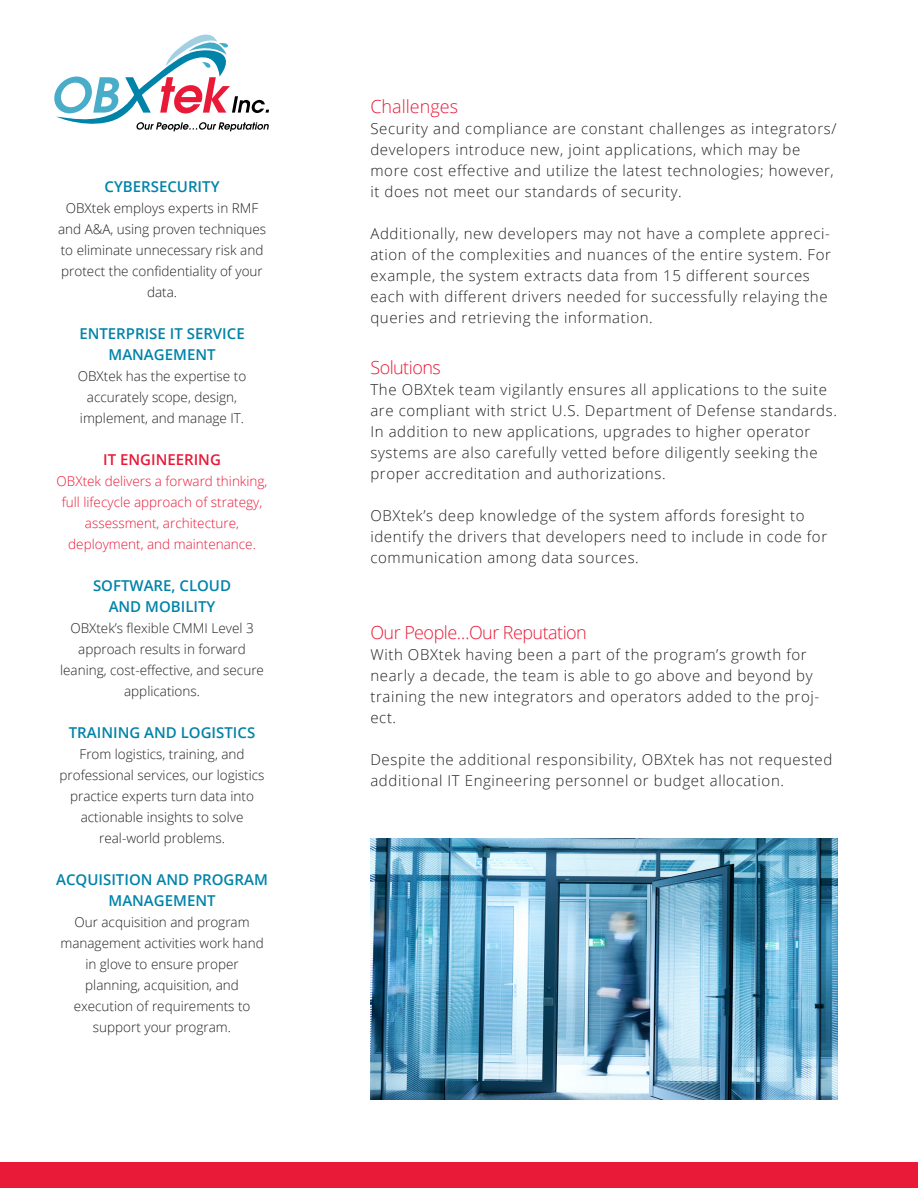
<style>
.page{position:relative;width:918px;height:1188px;background:#fff}
.page>*{position:absolute;margin:0;border:0;box-sizing:border-box;transform-origin:0 0}
.t1{font:300 18px "Open Sans";letter-spacing:-.03em;color:#e91938}
.t2{font:300 18px "Open Sans";color:#e91938}
.t3{font:300 15px/21px "Open Sans";letter-spacing:.04em;color:#231f20}
.t4{font:600 15px/21px "Open Sans";color:#0083a9;text-align:center}
.t5{font:600 15px "Open Sans";color:#e91938}
.t6{font:300 13.5px/21px "Open Sans";color:#231f20;text-align:center}
.t7{font:300 13.5px/21px "Open Sans";color:#e91938;text-align:center}
</style>
<div class="page">
<div style="left:0;top:1162px;width:918px;height:26px;background:#e91938"></div>
<svg style="left:54px;top:35px;width:215px;height:96px"></svg>
<img style="left:370px;top:838px;width:467px;height:262px">
<p class="t4" style="left:105px;top:176px;width:117px">CYBERSECURITY</p>
<p class="t6" style="left:58px;top:197px;width:210px">OBXtek employs experts in RMF and A&amp;A, using proven techniques to eliminate unnecessary risk and protect the confidentiality of your data.</p>
<p class="t4" style="left:79px;top:323px;width:167px">ENTERPRISE IT SERVICE<br>MANAGEMENT</p>
<p class="t6" style="left:78px;top:365px;width:170px">OBXtek has the expertise to accurately scope, design, implement, and manage IT.</p>
<p class="t5" style="left:103px;top:450px;width:119px">IT ENGINEERING</p>
<p class="t7" style="left:57px;top:470px;width:212px">OBXtek delivers a forward thinking, full lifecycle approach of strategy, assessment, architecture, deployment, and maintenance.</p>
<p class="t4" style="left:93px;top:575px;width:140px">SOFTWARE, CLOUD<br>AND MOBILITY</p>
<p class="t6" style="left:60px;top:617px;width:205px">OBXtek’s flexible CMMI Level 3 approach results in forward leaning, cost-effective, and secure applications.</p>
<p class="t4" style="left:69px;top:722px;width:188px">TRAINING AND LOGISTICS</p>
<p class="t6" style="left:60px;top:743px;width:206px">From logistics, training, and professional services, our logistics practice experts turn data into actionable insights to solve real-world problems.</p>
<p class="t4" style="left:56px;top:869px;width:213px">ACQUISITION AND PROGRAM<br>MANAGEMENT</p>
<p class="t6" style="left:60px;top:911px;width:205px">Our acquisition and program management activities work hand in glove to ensure proper planning, acquisition, and execution of requirements to support your program.</p>
<p class="t2" style="left:370px;top:94px;width:89px">Challenges</p>
<p class="t3" style="left:370px;top:118px;width:468px">Security and compliance are constant challenges as integrators/ developers introduce new, joint applications, which may be more cost effective and utilize the latest technologies; however, it does not meet our standards of security.</p>
<p class="t3" style="left:370px;top:223px;width:462px">Additionally, new developers may not have a complete appreci&shy;ation of the complexities and nuances of the entire system. For example, the system extracts data from 15 different sources each with different drivers needed for successfully relaying the queries and retrieving the information.</p>
<p class="t1" style="left:370px;top:355px;width:72px">Solutions</p>
<p class="t3" style="left:370px;top:379px;width:468px">The OBXtek team vigilantly ensures all applications to the suite are compliant with strict U.S. Department of Defense standards.<br>In addition to new applications, upgrades to higher operator systems are also carefully vetted before diligently seeking the proper accreditation and authorizations.</p>
<p class="t3" style="left:370px;top:505px;width:458px">OBXtek’s deep knowledge of the system affords foresight to identify the drivers that developers need to include in code for communication among data sources.</p>
<p class="t1" style="left:370px;top:621px;width:218px">Our People…Our Reputation</p>
<p class="t3" style="left:370px;top:644px;width:450px">With OBXtek having been a part of the program’s growth for nearly a decade, the team is able to go above and beyond by training the new integrators and operators added to the proj&shy;ect.</p>
<p class="t3" style="left:370px;top:749px;width:463px">Despite the additional responsibility, OBXtek has not requested additional IT Engineering personnel or budget allocation.</p>
</div>
